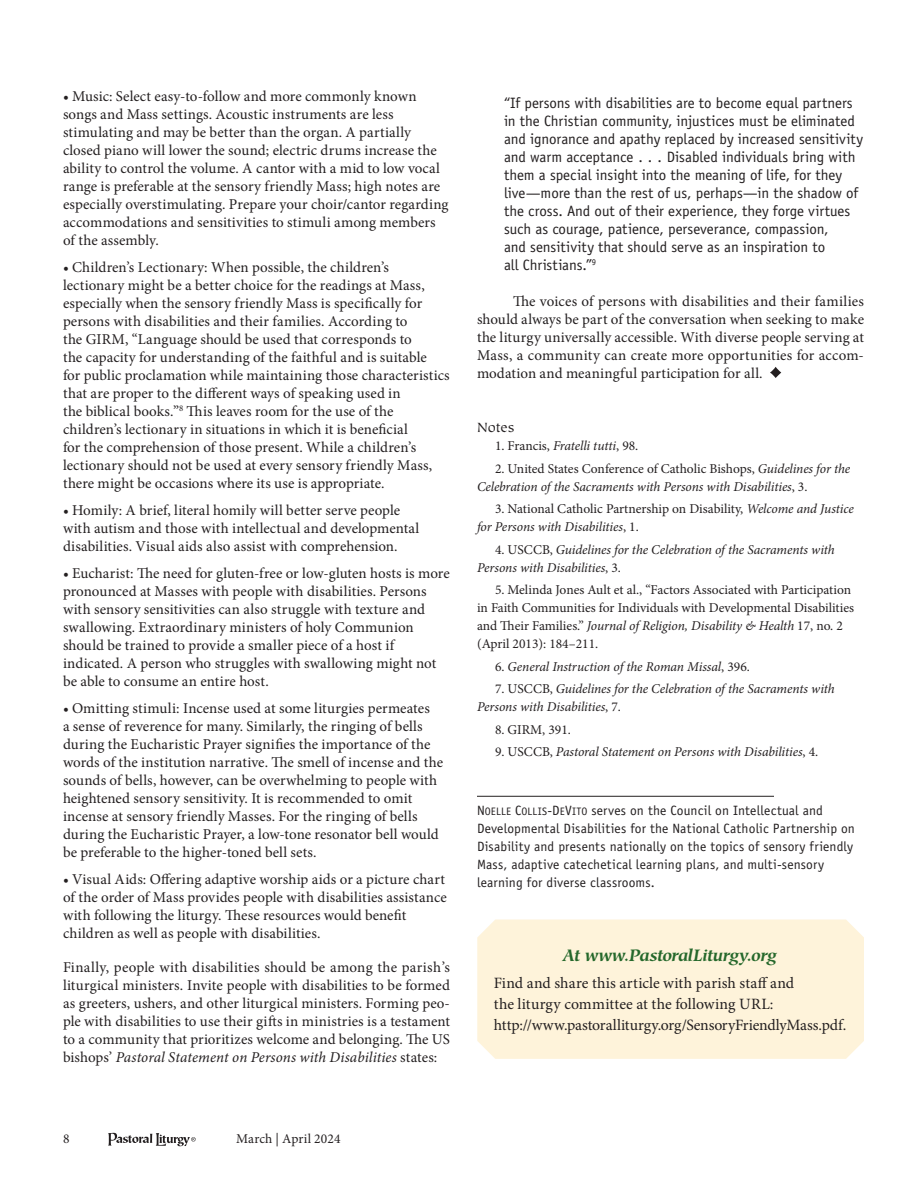
<style>
.page{position:relative;width:918px;height:1188px;background:#fff}
.page>*{position:absolute;margin:0;border:0;box-sizing:border-box;transform-origin:0 0}
.t1{font:italic 700 16.5px "Hiroshige Std";letter-spacing:-.03em;color:#25682b}
.t2{font:15.75px/21px "Minion Pro";color:#231f20}
.t3{font:15px/18px "Minion Pro";letter-spacing:.005em;color:#231f20}
.t4{font:15px/18px "Officina Sans Std";letter-spacing:-.005em;color:#231f20}
.t5{font:15px "Tiepolo Std";color:#231f20}
.t6{font:italic 13.5px/18px "Minion Pro";letter-spacing:-.01em;color:#231f20}
.t7{font:13.5px/18px "Minion Pro";color:#231f20}
.t8{font:13.5px/18px "Officina Sans Std";letter-spacing:.01em;color:#231f20}
.s1{font-style:italic}
.s2{font-style:normal}
.s3{font-family:"Officina Sans Std Book SC800"}
.s4{font-family:"Officina Sans Std Book SC800";font-size:10.8px}
</style>
<div class="page">
<hr style="left:477px;top:796px;width:297px;height:1px;background:#231f20">
<svg style="left:770px;top:367px;width:11px;height:11px"></svg>
<div style="left:477px;top:920px;width:387px;height:139px;background:#fef3da"></div>
<svg style="left:108px;top:1133px;width:88px;height:13px"></svg>
<p class="t3" style="left:63px;top:87px;width:387px">• Music: Select easy-to-follow and more commonly known songs and Mass settings. Acoustic instruments are less stimulating and may be better than the organ. A partially closed piano will lower the sound; electric drums increase the ability to control the volume. A cantor with a mid to low vocal range is preferable at the sensory friendly Mass; high notes are especially overstimulating. Prepare your choir/cantor regarding accommodations and sensitivities to stimuli among members of the assembly.</p>
<p class="t3" style="left:63px;top:258px;width:388px">• Children’s Lectionary: When possible, the children’s lectionary might be a better choice for the readings at Mass, especially when the sensory friendly Mass is specifically for persons with disabilities and their families. According to<br>the GIRM, “Language should be used that corresponds to<br>the capacity for understanding of the faithful and is suitable<br>for public proclamation while maintaining those characteristics that are proper to the different ways of speaking used in<br>the biblical books.”<sup>8</sup> This leaves room for the use of the children’s lectionary in situations in which it is beneficial<br>for the comprehension of those present. While a children’s lectionary should not be used at every sensory friendly Mass, there might be occasions where its use is appropriate.</p>
<p class="t3" style="left:63px;top:501px;width:358px">• Homily: A brief, literal homily will better serve people with autism and those with intellectual and developmental disabilities. Visual aids also assist with comprehension.</p>
<p class="t3" style="left:63px;top:564px;width:388px">• Eucharist: The need for gluten-free or low-gluten hosts is more pronounced at Masses with people with disabilities. Persons with sensory sensitivities can also struggle with texture and swallowing. Extraordinary ministers of holy Communion should be trained to provide a smaller piece of a host if indicated. A person who struggles with swallowing might not be able to consume an entire host.</p>
<p class="t3" style="left:63px;top:699px;width:382px">• Omitting stimuli: Incense used at some liturgies permeates<br>a sense of reverence for many. Similarly, the ringing of bells during the Eucharistic Prayer signifies the importance of the words of the institution narrative. The smell of incense and the sounds of bells, however, can be overwhelming to people with heightened sensory sensitivity. It is recommended to omit incense at sensory friendly Masses. For the ringing of bells during the Eucharistic Prayer, a low-tone resonator bell would be preferable to the higher-toned bell sets.</p>
<p class="t3" style="left:63px;top:870px;width:385px">• Visual Aids: Offering adaptive worship aids or a picture chart of the order of Mass provides people with disabilities assistance with following the liturgy. These resources would benefit children as well as people with disabilities.</p>
<p class="t3" style="left:63px;top:958px;width:389px;text-align:justify">Finally, people with disabilities should be among the parish’s liturgical ministers. Invite people with disabilities to be formed as greeters, ushers, and other liturgical ministers. Forming peo&shy;ple with disabilities to use their gifts in ministries is a testament to a community that prioritizes welcome and belonging. The US bishops’ <span class="s1">Pastoral Statement on Persons with Disabilities</span> states:</p>
<p class="t4" style="left:504px;top:94px;width:361px">“If persons with disabilities are to become equal partners in the Christian community, injustices must be eliminated and ignorance and apathy replaced by increased sensitivity and warm acceptance . . . Disabled individuals bring with them a special insight into the meaning of life, for they live—more than the rest of us, perhaps—in the shadow of the cross. And out of their experience, they forge virtues such as courage, patience, perseverance, compassion,<br>and sensitivity that should serve as an inspiration to<br>all Christians.”<sup>9</sup></p>
<p class="t3" style="left:477px;top:292px;width:389px;text-align:justify;text-indent:36px">The voices of persons with disabilities and their families should always be part of the conversation when seeking to make the liturgy universally accessible. With diverse people serving at Mass, a community can create more opportunities for accom&shy;modation and meaningful participation for all.</p>
<p class="t5" style="left:477px;top:419px;width:39px">Notes</p>
<p class="t7" style="left:495px;top:437px;width:145px">1. Francis, <span class="s1">Fratelli tutti</span>, 98.</p>
<p class="t6" style="left:477px;top:459px;width:375px;text-indent:18px"><span class="s2">2. United States Conference of Catholic Bishops,</span> Guidelines for the<br>Celebration of the Sacraments with Persons with Disabilities<span class="s2">, 3.</span></p>
<p class="t7" style="left:477px;top:500px;width:378px;text-indent:18px">3. National Catholic Partnership on Disability, <span class="s1">Welcome and Justice for Persons with Disabilities</span>, 1.</p>
<p class="t6" style="left:477px;top:540px;width:359px;text-indent:18px"><span class="s2">4. USCCB,</span> Guidelines for the Celebration of the Sacraments with<br>Persons with Disabilities<span class="s2">, 3.</span></p>
<p class="t7" style="left:477px;top:581px;width:379px;text-indent:18px">5. Melinda Jones Ault et al., “Factors Associated with Participation in Faith Communities for Individuals with Developmental Disabilities and Their Families.” <span class="s1">Journal of Religion, Disability &amp; Health</span> 17, no. 2 (April 2013): 184–211.</p>
<p class="t6" style="left:495px;top:657px;width:256px"><span class="s2">6.</span> General Instruction of the Roman Missal<span class="s2">, 396.</span></p>
<p class="t6" style="left:477px;top:680px;width:359px;text-indent:18px"><span class="s2">7. USCCB,</span> Guidelines for the Celebration of the Sacraments with<br>Persons with Disabilities<span class="s2">, 7.</span></p>
<p class="t7" style="left:495px;top:720px;width:77px">8. GIRM, 391.</p>
<p class="t6" style="left:495px;top:743px;width:325px"><span class="s2">9. USCCB,</span> Pastoral Statement on Persons with Disabilities<span class="s2">, 4.</span></p>
<p class="t8" style="left:477px;top:801px;width:379px"><span class="s3">N</span><span class="s4">OELLE</span> <span class="s3">C</span><span class="s4">OLLIS</span><span class="s3">-D</span><span class="s4">E</span><span class="s3">V</span><span class="s4">ITO</span> serves on the Council on Intellectual and Developmental Disabilities for the National Catholic Partnership on Disability and presents nationally on the topics of sensory friendly Mass, adaptive catechetical learning plans, and multi-sensory learning for diverse classrooms.</p>
<p class="t1" style="left:563px;top:945px;width:215px">At www.PastoralLiturgy.org</p>
<p class="t2" style="left:494px;top:973px;width:354px">Find and share this article with parish staff and<br>the liturgy committee at the following URL: http://www.pastoralliturgy.org/SensoryFriendlyMass.pdf.</p>
<p class="t7" style="left:63px;top:1129px;width:8px">8</p>
<p class="t7" style="left:236px;top:1129px;width:106px">March | April 2024</p>
</div>
